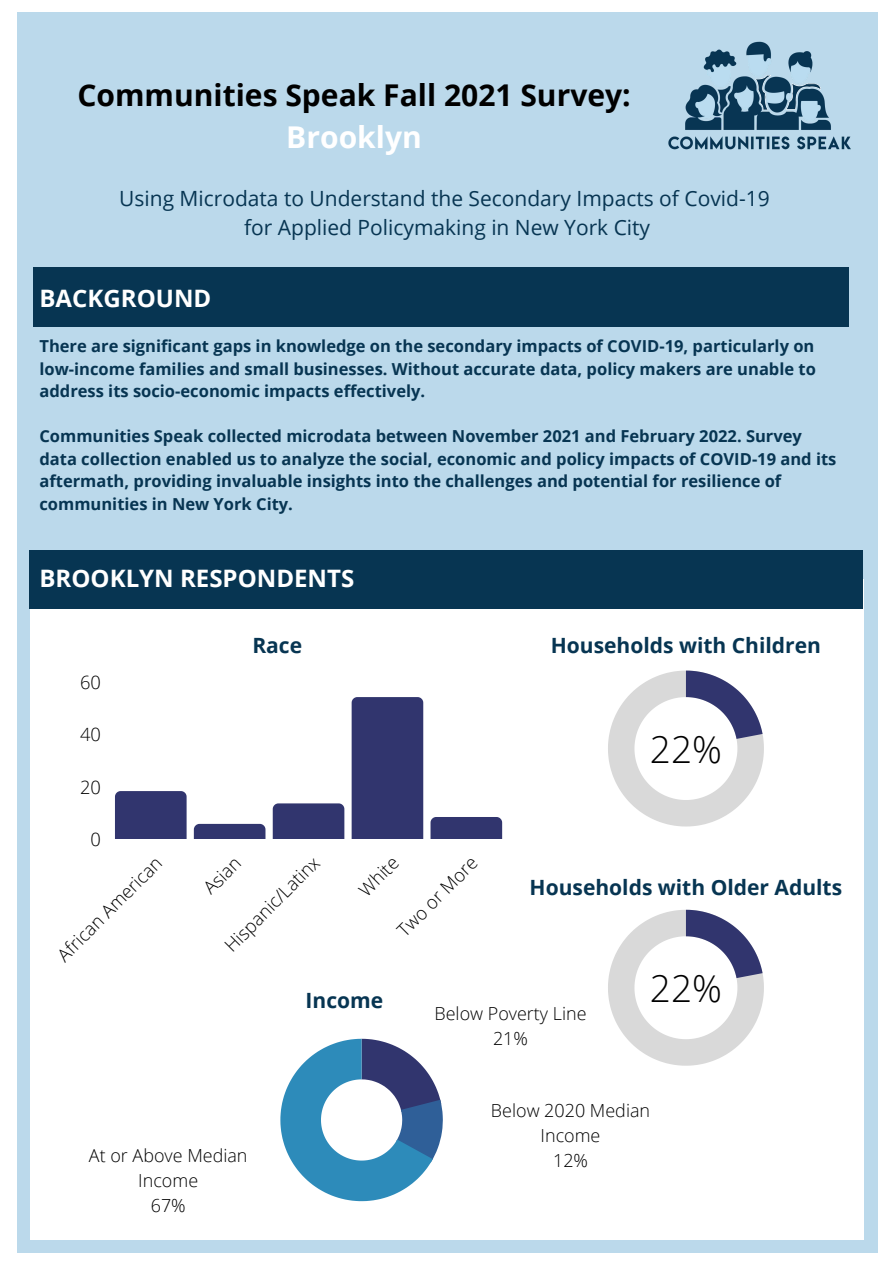
<style>
.page{position:relative;width:894px;height:1264px;background:#fff}
.page>*{position:absolute;margin:0;border:0;box-sizing:border-box;transform-origin:0 0}
.t1{font:300 36.9px "Open Sans";color:#000}
.t2{font:700 30px "Open Sans";color:#000}
.t3{font:700 30px "Open Sans";color:#fff}
.t4{font:700 24px "Open Sans";color:#fff}
.t5{font:21px "Open Sans";color:#073552}
.t6{font:700 21px "Open Sans";color:#073552}
.t7{font:300 18.3px "Open Sans";color:#000}
.t8{font:300 18px/25px "Open Sans";color:#000;text-align:center}
.t9{font:700 16.5px/22.5px "Open Sans";color:#073552;text-align:justify}
</style>
<div class="page">
<div style="left:17px;top:12px;width:860px;height:1240px;background:#bbd9eb"></div>
<div style="left:30px;top:579px;width:833px;height:660px;background:#fff"></div>
<img style="left:668px;top:41px;width:183px;height:109px">
<div style="left:33px;top:267px;width:815px;height:60px;background:#073552"></div>
<div style="left:115px;top:791px;width:71px;height:48px;background:#31356e"></div>
<svg style="left:194px;top:823px;width:71px;height:16px"></svg>
<div style="left:273px;top:803px;width:71px;height:36px;background:#31356e"></div>
<div style="left:351px;top:697px;width:72px;height:142px;background:#31356e"></div>
<div style="left:430px;top:817px;width:72px;height:22px;background:#31356e"></div>
<svg style="left:280px;top:1038px;width:163px;height:163px"></svg>
<div style="left:29px;top:550px;width:834px;height:58px;background:#073552"></div>
<svg style="left:608px;top:670px;width:155px;height:156px"></svg>
<svg style="left:608px;top:909px;width:155px;height:156px"></svg>
<p class="t2" style="left:77px;top:74px;width:555px">Communities Speak Fall 2021 Survey:</p>
<p class="t3" style="left:286px;top:116px;width:137px">Brooklyn</p>
<p class="t5" style="left:119px;top:183px;width:651px">Using Microdata to Understand the Secondary Impacts of Covid-19</p>
<p class="t5" style="left:244px;top:212px;width:407px">for Applied Policymaking in New York City</p>
<p class="t4" style="left:39px;top:281px;width:173px">BACKGROUND</p>
<p class="t9" style="left:39px;top:334px;width:777px">There are significant gaps in knowledge on the secondary impacts of COVID-19, particularly on low-income families and small businesses. Without accurate data, policy makers are unable to address its socio-economic impacts effectively.</p>
<p class="t9" style="left:39px;top:424px;width:798px;text-align:left">Communities Speak collected microdata between November 2021 and February 2022. Survey data collection enabled us to analyze the social, economic and policy impacts of COVID-19 and its aftermath, providing invaluable insights into the challenges and potential for resilience of communities in New York City.</p>
<p class="t4" style="left:39px;top:561px;width:316px">BROOKLYN RESPONDENTS</p>
<p class="t7" style="left:80px;top:669px;width:22px">60</p>
<p class="t7" style="left:80px;top:721px;width:22px">40</p>
<p class="t7" style="left:80px;top:774px;width:22px">20</p>
<p class="t7" style="left:91px;top:826px;width:12px">0</p>
<p class="t6" style="left:252px;top:630px;width:51px">Race</p>
<p class="t7" style="left:219px;top:939px;width:127px;rotate:-45deg">Hispanic/Latinx</p>
<p class="t7" style="left:353px;top:883px;width:49px;rotate:-45deg">White</p>
<p class="t7" style="left:391px;top:924px;width:106px;rotate:-45deg">Two or More</p>
<p class="t7" style="left:51px;top:948px;width:141px;rotate:-45deg">African American</p>
<p class="t7" style="left:197px;top:881px;width:46px;rotate:-45deg">Asian</p>
<p class="t6" style="left:550px;top:630px;width:271px">Households with Children</p>
<p class="t1" style="left:649px;top:723px;width:73px">22%</p>
<p class="t6" style="left:529px;top:872px;width:314px">Households with Older Adults</p>
<p class="t8" style="left:89px;top:1142px;width:160px">At or Above Median<br>Income</p>
<p class="t8" style="left:151px;top:1192px;width:36px">67%</p>
<p class="t6" style="left:305px;top:985px;width:79px">Income</p>
<p class="t8" style="left:434px;top:1000px;width:153px">Below Poverty Line</p>
<p class="t8" style="left:493px;top:1025px;width:36px">21%</p>
<p class="t1" style="left:649px;top:962px;width:73px">22%</p>
<p class="t8" style="left:491px;top:1097px;width:161px">Below 2020 Median<br>Income</p>
<p class="t8" style="left:553px;top:1147px;width:36px">12%</p>
</div>
